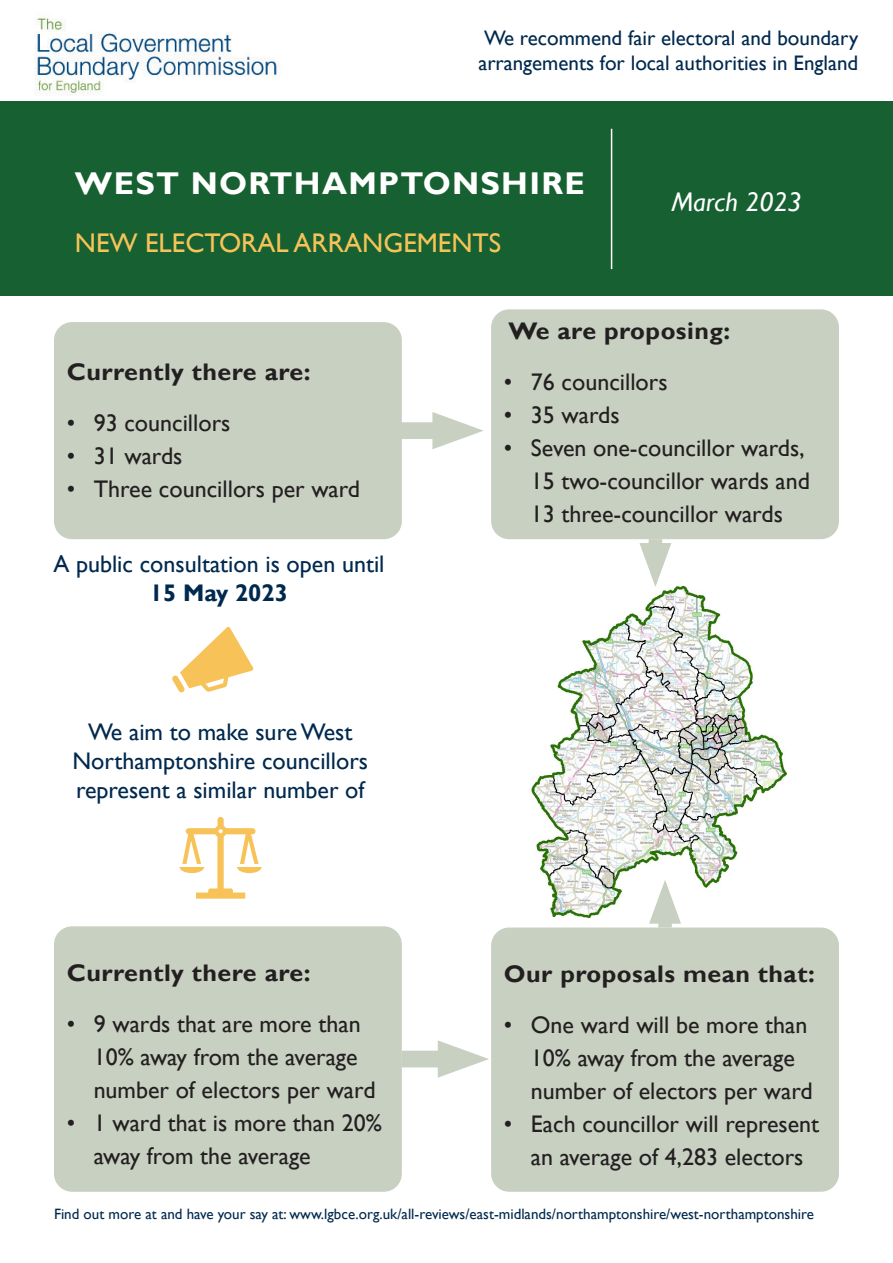
<style>
.page{position:relative;width:893px;height:1263px;background:#fff}
.page>*{position:absolute;margin:0;border:0;box-sizing:border-box;transform-origin:0 0}
.t1{font:700 31.5px "Gill Sans";letter-spacing:.04em;color:#fff}
.t2{font:27px "Gill Sans";color:#f7c359}
.t3{font:italic 27px "Gill Sans";color:#fff}
.t4{font:24px/33px "Gill Sans";color:#231f20}
.t5{font:24px/28.8px "Gill Sans";color:#00294e;text-align:center}
.t6{font:700 24px "Gill Sans";letter-spacing:.02em;color:#231f20;scale:1.04 1}
.t7{font:21px/25.2px "Gill Sans";color:#00294e}
.t8{font:15px "Gill Sans";color:#00294e}
.s1{font-weight:700}
</style>
<div class="page">
<img style="left:531px;top:586px;width:255px;height:332px">
<div style="left:54px;top:926px;width:348px;height:266px;background:#c7d0c1;border-radius:18px"></div>
<div style="left:54px;top:322px;width:348px;height:217px;background:#c7d0c1;border-radius:18px"></div>
<div style="left:491px;top:309px;width:348px;height:230px;background:#c7d0c1;border-radius:18px"></div>
<img style="left:29px;top:17px;width:257px;height:85px">
<div style="left:0;top:102px;width:893px;height:194px;background:#166031"></div>
<hr style="left:611px;top:129px;width:1px;height:140px;background:#fff">
<div style="left:649px;top:539px;width:13px;height:22px;background:#c7d0c1"></div>
<svg style="left:639px;top:543px;width:32px;height:44px"></svg>
<svg style="left:180px;top:817px;width:82px;height:82px"></svg>
<div style="left:396px;top:422px;width:57px;height:17px;background:#c7d0c1"></div>
<svg style="left:432px;top:412px;width:52px;height:37px"></svg>
<div style="left:402px;top:1051px;width:57px;height:16px;background:#c7d0c1"></div>
<svg style="left:438px;top:1040px;width:51px;height:38px"></svg>
<div style="left:491px;top:927px;width:348px;height:265px;background:#c7d0c1;border-radius:18px"></div>
<div style="left:658px;top:905px;width:14px;height:22px;background:#c7d0c1"></div>
<svg style="left:649px;top:880px;width:32px;height:44px"></svg>
<svg style="left:172px;top:627px;width:82px;height:66px"></svg>
<p class="t7" style="left:478px;top:25px;width:381px">We recommend fair electoral and boundary arrangements for local authorities in England</p>
<p class="t1" style="left:75px;top:165px;width:511px">WEST NORTHAMPTONSHIRE</p>
<p class="t2" style="left:75px;top:227px;width:428px">NEW ELECTORAL ARRANGEMENTS</p>
<p class="t3" style="left:671px;top:186px;width:132px">March 2023</p>
<p class="t6" style="left:67px;top:358px;width:236px">Currently there are:</p>
<p class="t4" style="left:67px;top:407px;width:165px">• 93 councillors</p>
<p class="t4" style="left:67px;top:440px;width:117px">• 31 wards</p>
<p class="t4" style="left:67px;top:473px;width:295px">• Three councillors per ward</p>
<p class="t5" style="left:53px;top:550px;width:333px">A public consultation is open until<br><span class="s1">15 May 2023</span></p>
<p class="t5" style="left:72px;top:718px;width:297px">We aim to make sure West<br>Northamptonshire councillors represent a similar number of</p>
<p class="t6" style="left:67px;top:958px;width:236px">Currently there are:</p>
<p class="t4" style="left:94px;top:1008px;width:283px;text-indent:-27px">• 9 wards that are more than<br>10% away from the average number of electors per ward</p>
<p class="t4" style="left:94px;top:1107px;width:290px;text-indent:-27px">• 1 ward that is more than 20% away from the average</p>
<p class="t6" style="left:508px;top:316px;width:215px">We are proposing:</p>
<p class="t4" style="left:504px;top:366px;width:165px">• 76 councillors</p>
<p class="t4" style="left:504px;top:399px;width:117px">• 35 wards</p>
<p class="t4" style="left:531px;top:432px;width:281px;text-indent:-27px">• Seven one-councillor wards,<br>15 two-councillor wards and<br>13 three-councillor wards</p>
<p class="t6" style="left:504px;top:960px;width:300px">Our proposals mean that:</p>
<p class="t4" style="left:531px;top:1009px;width:283px;text-indent:-27px">• One ward will be more than<br>10% away from the average number of electors per ward</p>
<p class="t4" style="left:504px;top:1108px;width:317px;text-align:center">• Each councillor will represent an average of 4,283 electors</p>
<p class="t8" style="left:54px;top:1205px;width:761px">Find out more at and have your say at: www.lgbce.org.uk/all-reviews/east-midlands/northamptonshire/west-northamptonshire</p>
</div>
